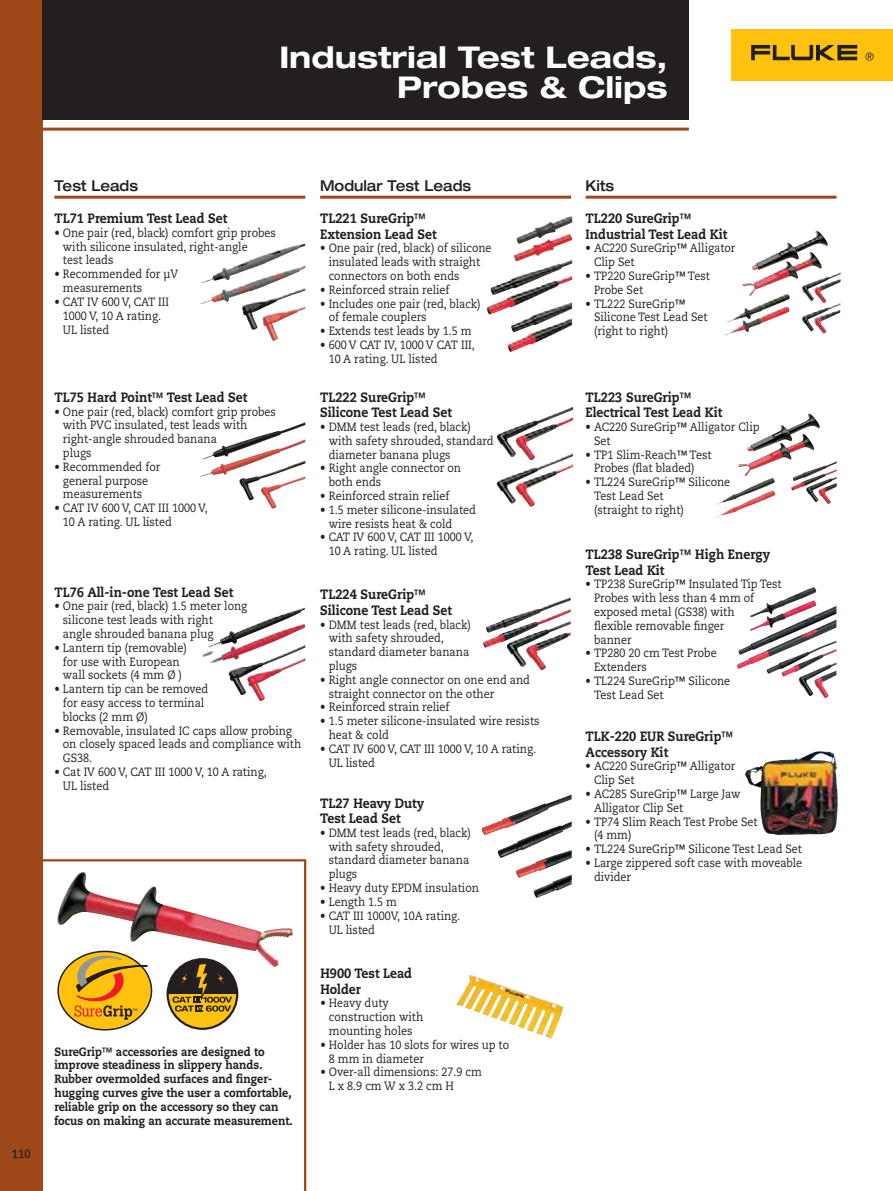
<style>
.page{position:relative;width:893px;height:1191px;background:#fff}
.page>*{position:absolute;margin:0;border:0;box-sizing:border-box;transform-origin:0 0}
.t1{font:700 expanded 30px/30px "Helvetica Neue LT Std";color:#fff;text-align:right}
.t2{font:500 expanded 15px "Helvetica Neue LT Std";color:#231f20;scale:.9 1}
.t3{font:800 13.5px/15.6px "Caecilia LT Std";color:#231f20;scale:.9 1}
.t4{font:12px/13.8px "Caecilia LT Std";color:#231f20;scale:.9 1}
.t5{font:800 12px/13.8px "Caecilia LT Std";color:#231f20;scale:.9 1}
.t6{font:700 12px "Caecilia LT Std";color:#231f20;scale:.9 1}
</style>
<div class="page">
<svg style="left:43px;top:859px;width:263px;height:331px"></svg>
<div style="left:731px;top:30px;width:162px;height:51px;background:#ffc20e"></div>
<hr style="left:0;top:128px;width:689px;height:3px;background:#9e4819">
<svg style="left:751px;top:45px;width:106px;height:15px"></svg>
<svg style="left:865px;top:52px;width:9px;height:9px"></svg>
<hr style="left:54px;top:196px;width:251px;height:3px;background:#9e4819">
<hr style="left:320px;top:196px;width:251px;height:3px;background:#9e4819">
<hr style="left:586px;top:196px;width:250px;height:3px;background:#9e4819">
<img style="left:201px;top:243px;width:104px;height:51px">
<img style="left:200px;top:422px;width:105px;height:64px">
<img style="left:57px;top:871px;width:235px;height:96px">
<div style="left:58px;top:951px;width:94px;height:78px;background:#ffc20e;border-radius:50%"></div>
<div style="left:57px;top:950px;width:95px;height:80px;border:2px solid #231f20;border-radius:50%"></div>
<svg style="left:59px;top:955px;width:90px;height:64px"></svg>
<svg style="left:167px;top:958px;width:71px;height:72px"></svg>
<img style="left:208px;top:607px;width:97px;height:48px">
<img style="left:487px;top:216px;width:85px;height:136px">
<img style="left:497px;top:406px;width:76px;height:100px">
<img style="left:483px;top:597px;width:88px;height:73px">
<img style="left:482px;top:794px;width:90px;height:64px">
<img style="left:742px;top:230px;width:86px;height:66px">
<img style="left:738px;top:414px;width:82px;height:62px">
<img style="left:749px;top:587px;width:67px;height:44px">
<img style="left:745px;top:751px;width:92px;height:84px">
<img style="left:456px;top:974px;width:107px;height:64px">
<div style="left:0;top:0;width:43px;height:1190px;background:#9e4819"></div>
<div style="left:43px;top:0;width:646px;height:119px;background:#231f20"></div>
<h1 class="t1" style="left:279px;top:46px;width:390px">Industrial Test Leads,<br>Probes &amp; Clips</h1>
<p class="t6" style="left:12px;top:1147px;width:23px">110</p>
<p class="t2" style="left:54px;top:180px;width:95px">Test Leads</p>
<p class="t2" style="left:320px;top:180px;width:169px">Modular Test Leads</p>
<p class="t2" style="left:586px;top:180px;width:33px">Kits</p>
<p class="t3" style="left:54px;top:211px;width:194px">TL71 Premium Test Lead Set</p>
<p class="t4" style="left:63px;top:226px;width:238px;text-indent:-8px">• One pair (red, black) comfort grip probes with silicone insulated, right-angle<br>test leads</p>
<p class="t4" style="left:63px;top:268px;width:130px;text-indent:-8px">• Recommended for μV measurements</p>
<p class="t4" style="left:63px;top:295px;width:119px;text-indent:-8px">• CAT IV 600 V, CAT III<br>1000 V, 10 A rating.<br>UL listed</p>
<p class="t3" style="left:54px;top:390px;width:216px">TL75 Hard Point™ Test Lead Set</p>
<p class="t4" style="left:63px;top:405px;width:238px;text-indent:-8px">• One pair (red, black) comfort grip probes with PVC insulated, test leads with right-angle shrouded banana<br>plugs</p>
<p class="t4" style="left:63px;top:460px;width:110px;text-indent:-8px">• Recommended for general purpose measurements</p>
<p class="t4" style="left:63px;top:501px;width:162px;text-indent:-8px">• CAT IV 600 V, CAT III 1000 V,<br>10 A rating. UL listed</p>
<p class="t3" style="left:54px;top:585px;width:200px">TL76 All-in-one Test Lead Set</p>
<p class="t4" style="left:63px;top:600px;width:206px;text-indent:-8px">• One pair (red, black) 1.5 meter long silicone test leads with right<br>angle shrouded banana plug</p>
<p class="t4" style="left:54px;top:641px;width:149px;text-align:center">• Lantern tip (removable) for use with European wall sockets (4 mm Ø )</p>
<p class="t4" style="left:63px;top:682px;width:163px;text-indent:-8px">• Lantern tip can be removed for easy access to terminal blocks (2 mm Ø)</p>
<p class="t4" style="left:63px;top:724px;width:266px;text-indent:-8px">• Removable, insulated IC caps allow probing on closely spaced leads and compliance with<br>GS38.</p>
<p class="t4" style="left:63px;top:765px;width:228px;text-indent:-8px">• Cat IV 600 V, CAT III 1000 V, 10 A rating,<br>UL listed</p>
<p class="t5" style="left:54px;top:1045px;width:266px">SureGrip™ accessories are designed to improve steadiness in slippery hands.<br>Rubber overmolded surfaces and finger&shy;hugging curves give the user a comfortable, reliable grip on the accessory so they can focus on making an accurate measurement.</p>
<p class="t3" style="left:320px;top:211px;width:131px">TL221 SureGrip™<br>Extension Lead Set</p>
<p class="t4" style="left:329px;top:242px;width:183px;text-indent:-8px">• One pair (red, black) of silicone insulated leads with straight connectors on both ends</p>
<p class="t4" style="left:320px;top:283px;width:145px">• Reinforced strain relief</p>
<p class="t4" style="left:329px;top:297px;width:170px;text-indent:-8px">• Includes one pair (red, black) of female couplers</p>
<p class="t4" style="left:320px;top:325px;width:170px">• Extends test leads by 1.5 m</p>
<p class="t4" style="left:329px;top:338px;width:164px;text-indent:-8px">• 600 V CAT IV, 1000 V CAT III,<br>10 A rating. UL listed</p>
<p class="t3" style="left:320px;top:390px;width:148px">TL222 SureGrip™<br>Silicone Test Lead Set</p>
<p class="t4" style="left:329px;top:420px;width:185px;text-indent:-8px">• DMM test leads (red, black) with safety shrouded, standard diameter banana plugs</p>
<p class="t4" style="left:329px;top:462px;width:149px;text-indent:-8px">• Right angle connector on both ends</p>
<p class="t4" style="left:320px;top:489px;width:145px">• Reinforced strain relief</p>
<p class="t4" style="left:329px;top:503px;width:165px;text-indent:-8px">• 1.5 meter silicone-insulated wire resists heat &amp; cold</p>
<p class="t4" style="left:329px;top:531px;width:162px;text-indent:-8px">• CAT IV 600 V, CAT III 1000 V,<br>10 A rating. UL listed</p>
<p class="t3" style="left:320px;top:587px;width:148px">TL224 SureGrip™<br>Silicone Test Lead Set</p>
<p class="t4" style="left:329px;top:618px;width:159px;text-indent:-8px">• DMM test leads (red, black) with safety shrouded, standard diameter banana plugs</p>
<p class="t4" style="left:329px;top:673px;width:225px;text-indent:-8px">• Right angle connector on one end and straight connector on the other</p>
<p class="t4" style="left:320px;top:701px;width:145px">• Reinforced strain relief</p>
<p class="t4" style="left:329px;top:714px;width:236px;text-indent:-8px">• 1.5 meter silicone-insulated wire resists heat &amp; cold</p>
<p class="t4" style="left:329px;top:742px;width:232px;text-indent:-8px">• CAT IV 600 V, CAT III 1000 V, 10 A rating.<br>UL listed</p>
<p class="t3" style="left:320px;top:795px;width:117px">TL27 Heavy Duty<br>Test Lead Set</p>
<p class="t4" style="left:329px;top:826px;width:159px;text-indent:-8px">• DMM test leads (red, black) with safety shrouded, standard diameter banana plugs</p>
<p class="t4" style="left:320px;top:881px;width:178px">• Heavy duty EPDM insulation</p>
<p class="t4" style="left:320px;top:895px;width:87px">• Length 1.5 m</p>
<p class="t4" style="left:329px;top:909px;width:148px;text-indent:-8px">• CAT III 1000V, 10A rating.<br>UL listed</p>
<p class="t3" style="left:320px;top:966px;width:103px">H900 Test Lead<br>Holder</p>
<p class="t4" style="left:329px;top:997px;width:106px;text-indent:-8px">• Heavy duty construction with mounting holes</p>
<p class="t4" style="left:329px;top:1038px;width:202px;text-indent:-8px">• Holder has 10 slots for wires up to<br>8 mm in diameter</p>
<p class="t4" style="left:329px;top:1066px;width:172px;text-indent:-8px">• Over-all dimensions: 27.9 cm<br>L x 8.9 cm W x 3.2 cm H</p>
<p class="t3" style="left:586px;top:211px;width:159px">TL220 SureGrip™<br>Industrial Test Lead Kit</p>
<p class="t4" style="left:594px;top:242px;width:159px;text-indent:-8px">• AC220 SureGrip™ Alligator<br>Clip Set</p>
<p class="t4" style="left:594px;top:269px;width:130px;text-indent:-8px">• TP220 SureGrip™ Test<br>Probe Set</p>
<p class="t4" style="left:594px;top:297px;width:128px;text-indent:-8px">• TL222 SureGrip™<br>Silicone Test Lead Set (right to right)</p>
<p class="t3" style="left:586px;top:390px;width:153px">TL223 SureGrip™<br>Electrical Test Lead Kit</p>
<p class="t4" style="left:594px;top:420px;width:185px;text-indent:-8px">• AC220 SureGrip™ Alligator Clip<br>Set</p>
<p class="t4" style="left:594px;top:448px;width:132px;text-indent:-8px">• TP1 Slim-Reach™ Test<br>Probes (flat bladed)</p>
<p class="t4" style="left:594px;top:476px;width:153px;text-indent:-8px">• TL224 SureGrip™ Silicone<br>Test Lead Set<br>(straight to right)</p>
<p class="t3" style="left:586px;top:547px;width:207px">TL238 SureGrip™ High Energy<br>Test Lead Kit</p>
<p class="t4" style="left:594px;top:578px;width:210px;text-indent:-8px">• TP238 SureGrip™ Insulated Tip Test<br>Probes with less than 4 mm of exposed metal (GS38) with<br>flexible removable finger<br>banner</p>
<p class="t4" style="left:594px;top:647px;width:138px;text-indent:-8px">• TP280 20 cm Test Probe<br>Extenders</p>
<p class="t4" style="left:594px;top:674px;width:153px;text-indent:-8px">• TL224 SureGrip™ Silicone<br>Test Lead Set</p>
<p class="t3" style="left:586px;top:729px;width:166px">TLK-220 EUR SureGrip™<br>Accessory Kit</p>
<p class="t4" style="left:594px;top:760px;width:159px;text-indent:-8px">• AC220 SureGrip™ Alligator<br>Clip Set</p>
<p class="t4" style="left:594px;top:787px;width:164px;text-indent:-8px">• AC285 SureGrip™ Large Jaw<br>Alligator Clip Set</p>
<p class="t4" style="left:594px;top:815px;width:183px;text-indent:-8px">• TP74 Slim Reach Test Probe Set (4 mm)</p>
<p class="t4" style="left:586px;top:842px;width:242px">• TL224 SureGrip™ Silicone Test Lead Set</p>
<p class="t4" style="left:594px;top:856px;width:233px;text-indent:-8px">• Large zippered soft case with moveable divider</p>
</div>
